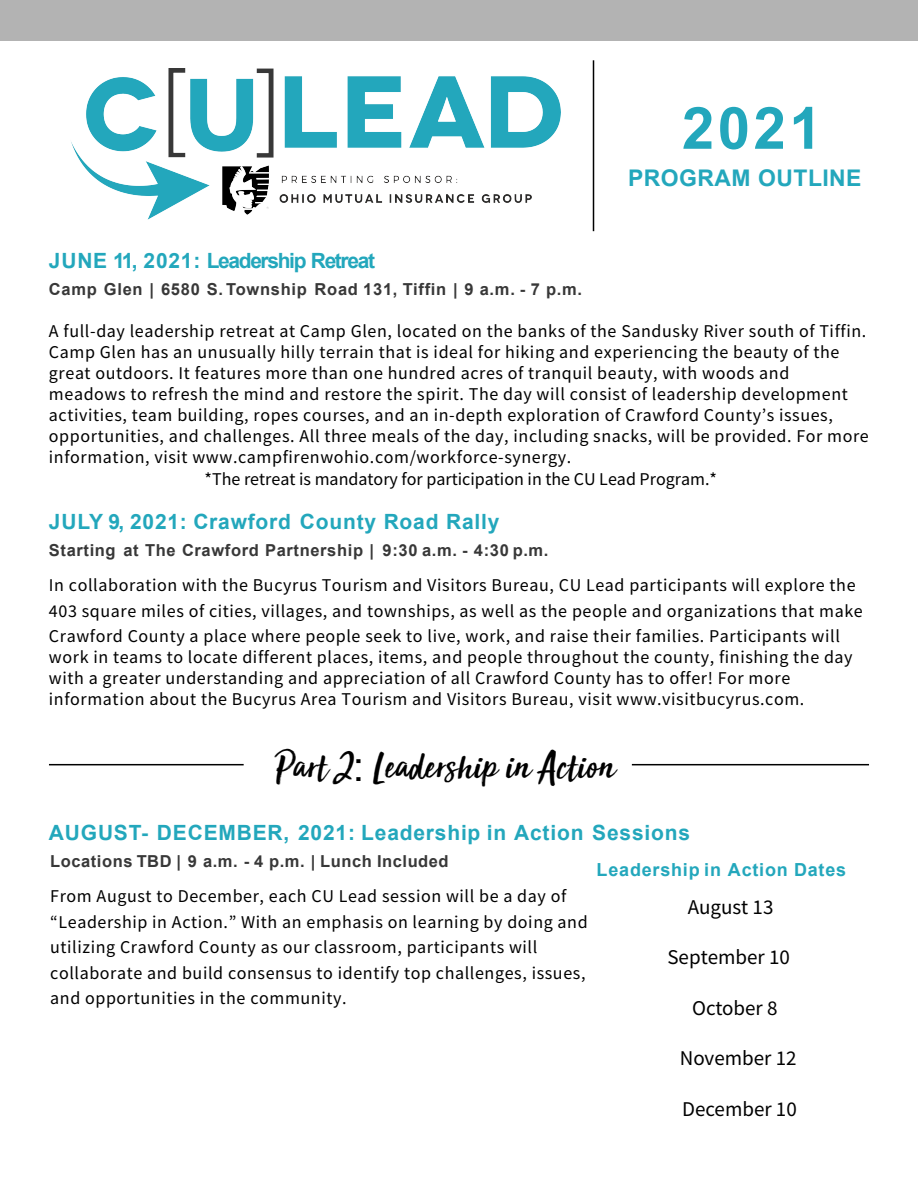
<style>
.page{position:relative;width:918px;height:1188px;background:#fff}
.page>*{position:absolute;margin:0;border:0;box-sizing:border-box;transform-origin:0 0}
.t1{font:700 58.35px "Arial";color:#23a7bc}
.t2{font:40.95px "Sun Valley";color:#000}
.t3{font:700 22.95px "Arial";letter-spacing:.02em;color:#23a7bc}
.t4{font:700 21px "Arial";letter-spacing:.035em;color:#23a7bc}
.t5{font:21px "Source Sans Pro";color:#000}
.t6{font:700 21px "Arial";letter-spacing:-.065em;color:#23a7bc}
.t7{font:18px/21px "Source Sans Pro";letter-spacing:.035em;color:#000}
.t8{font:18px "Source Sans Pro";color:#000}
.t9{font:700 18px "Arial";letter-spacing:.045em;color:#23a7bc}
.t10{font:700 16.5px "Arial";letter-spacing:.04em;color:#383838}
.s1{font-family:"Arial"}
</style>
<div class="page">
<hr style="left:593px;top:60px;width:1px;height:171px;background:#000">
<div style="left:0;top:0;width:918px;height:41px;background:#b3b3b3"></div>
<hr style="left:49px;top:764px;width:195px;height:1px;background:#000">
<hr style="left:632px;top:764px;width:237px;height:1px;background:#000">
<img style="left:71px;top:69px;width:489px;height:151px">
<h1 class="t1" style="left:682px;top:106px;width:141px">2021</h1>
<p class="t3" style="left:628px;top:169px;width:235px">PROGRAM OUTLINE</p>
<p class="t6" style="left:49px;top:252px;width:328px">JUNE 11, 2021: Leadership Retreat</p>
<p class="t10" style="left:49px;top:283px;width:535px">Camp Glen | 6580 S. Township Road 131, Tiffin | 9 a.m. - 7 p.m.</p>
<p class="t7" style="left:49px;top:322px;width:821px">A full-day leadership retreat at Camp Glen, located on the banks of the Sandusky River south of Tiffin.<br>Camp Glen has an unusually hilly terrain that is ideal for hiking and experiencing the beauty of the great outdoors. It features more than one hundred acres of tranquil beauty, with woods and meadows to refresh the mind and restore the spirit. The day will consist of leadership development activities, team building, ropes courses, and an in-depth exploration of Crawford County’s issues, opportunities, and challenges. All three meals of the day, including snacks, will be provided. For more information, visit www.campfirenwohio.com/workforce-synergy.</p>
<p class="t8" style="left:205px;top:472px;width:514px">*The retreat is mandatory for participation in the CU Lead Program.*</p>
<p class="t4" style="left:49px;top:514px;width:452px">JULY 9, 2021: Crawford County Road Rally</p>
<p class="t10" style="left:49px;top:544px;width:501px">Starting at The Crawford Partnership | 9:30 a.m. - 4:30 p.m.</p>
<p class="t7" style="left:49px;top:574px;width:815px;line-height:25.7px">In collaboration with the Bucyrus Tourism and Visitors Bureau, CU Lead participants will explore the<br>403 square miles of cities, villages, and townships, as well as the people and organizations that make<br>Crawford County a place where people seek to live, work, and raise their families. Participants will</p>
<p class="t7" style="left:49px;top:648px;width:805px">work in teams to locate different places, items, and people throughout the county, finishing the day with a greater understanding and appreciation of all Crawford County has to offer! For more information about the Bucyrus Area Tourism and Visitors Bureau, visit www.visitbucyrus.com.</p>
<h2 class="t2" style="left:275px;top:751px;width:342px">Part 2<span class="s1">:</span> Leadership in Action</h2>
<p class="t4" style="left:49px;top:824px;width:643px">AUGUST- DECEMBER, 2021: Leadership in Action Sessions</p>
<p class="t10" style="left:50px;top:855px;width:400px">Locations TBD | 9 a.m. - 4 p.m. | Lunch Included</p>
<p class="t7" style="left:50px;top:885px;width:539px;line-height:25.7px">From August to December, each CU Lead session will be a day of “Leadership in Action.” With an emphasis on learning by doing and utilizing Crawford County as our classroom, participants will collaborate and build consensus to identify top challenges, issues, and opportunities in the community.</p>
<p class="t9" style="left:597px;top:863px;width:251px">Leadership in Action Dates</p>
<p class="t5" style="left:688px;top:898px;width:87px">August 13</p>
<p class="t5" style="left:667px;top:949px;width:124px">September 10</p>
<p class="t5" style="left:692px;top:999px;width:87px">October 8</p>
<p class="t5" style="left:680px;top:1049px;width:118px">November 12</p>
<p class="t5" style="left:682px;top:1100px;width:116px">December 10</p>
</div>
